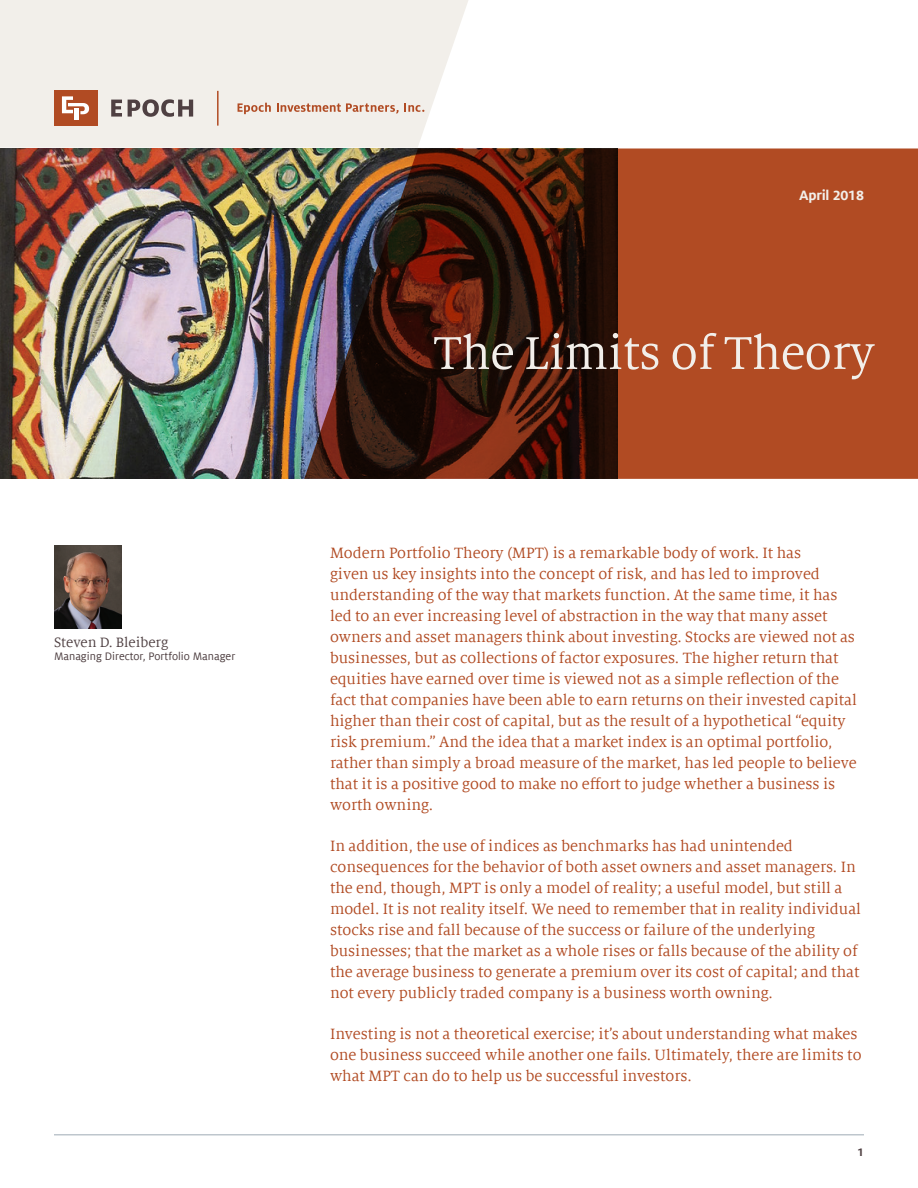
<style>
.page{position:relative;width:918px;height:1188px;background:#fff}
.page>*{position:absolute;margin:0;border:0;box-sizing:border-box;transform-origin:0 0}
.t1{font:51px "Milo Serif Offc Pro";letter-spacing:-.01em;color:#f2efea}
.t2{font:16.5px/21px "Milo Serif Offc Pro";color:#b14b23}
.t3{font:15px "Milo Serif Offc Pro";color:#4f4042}
.t4{font:700 15px "Milo Offc Pro";letter-spacing:-.015em;color:#f2efea}
.t5{font:12px "Milo Offc Pro";color:#4f4042}
.t6{font:700 12px "Milo Offc Pro";color:#4f4042}
</style>
<div class="page">
<img style="left:0;top:148px;width:304px;height:330px">
<svg style="left:304px;top:148px;width:614px;height:331px;background:#78361f"></svg>
<div style="left:0;top:0;width:468px;height:148px;background:#f2efea"></div>
<svg style="left:111px;top:100px;width:11px;height:17px"></svg>
<svg style="left:128px;top:99px;width:65px;height:18px"></svg>
<div style="left:54px;top:90px;width:43px;height:35px;background:#b14b23"></div>
<svg style="left:62px;top:96px;width:27px;height:18px"></svg>
<div style="left:74px;top:108px;width:5px;height:12px;background:#fff"></div>
<hr style="left:217px;top:91px;width:2px;height:35px;background:#b14b23">
<svg style="left:238px;top:103px;width:33px;height:11px"></svg>
<svg style="left:277px;top:103px;width:122px;height:11px"></svg>
<svg style="left:405px;top:103px;width:19px;height:9px"></svg>
<hr style="left:54px;top:1134px;width:810px;height:2px;background:#bec6cd">
<img style="left:54px;top:545px;width:67px;height:84px">
<p class="t3" style="left:54px;top:634px;width:116px">Steven D. Bleiberg</p>
<p class="t5" style="left:54px;top:650px;width:183px">Managing Director, Portfolio Manager</p>
<p class="t4" style="left:799px;top:187px;width:66px">April 2018</p>
<h1 class="t1" style="left:433px;top:324px;width:443px">The Limits of Theory</h1>
<p class="t2" style="left:330px;top:542px;width:529px">Modern Portfolio Theory (MPT) is a remarkable body of work. It has<br>given us key insights into the concept of risk, and has led to improved understanding of the way that markets function. At the same time, it has led to an ever increasing level of abstraction in the way that many asset owners and asset managers think about investing. Stocks are viewed not as businesses, but as collections of factor exposures. The higher return that equities have earned over time is viewed not as a simple reflection of the fact that companies have been able to earn returns on their invested capital higher than their cost of capital, but as the result of a hypothetical “equity risk premium.” And the idea that a market index is an optimal portfolio, rather than simply a broad measure of the market, has led people to believe that it is a positive good to make no effort to judge whether a business is worth owning.</p>
<p class="t2" style="left:330px;top:835px;width:533px">In addition, the use of indices as benchmarks has had unintended consequences for the behavior of both asset owners and asset managers. In the end, though, MPT is only a model of reality; a useful model, but still a model. It is not reality itself. We need to remember that in reality individual stocks rise and fall because of the success or failure of the underlying businesses; that the market as a whole rises or falls because of the ability of the average business to generate a premium over its cost of capital; and that not every publicly traded company is a business worth owning.</p>
<p class="t2" style="left:330px;top:1024px;width:533px">Investing is not a theoretical exercise; it’s about understanding what makes one business succeed while another one fails. Ultimately, there are limits to what MPT can do to help us be successful investors.</p>
<p class="t6" style="left:858px;top:1145px;width:8px">1</p>
</div>
